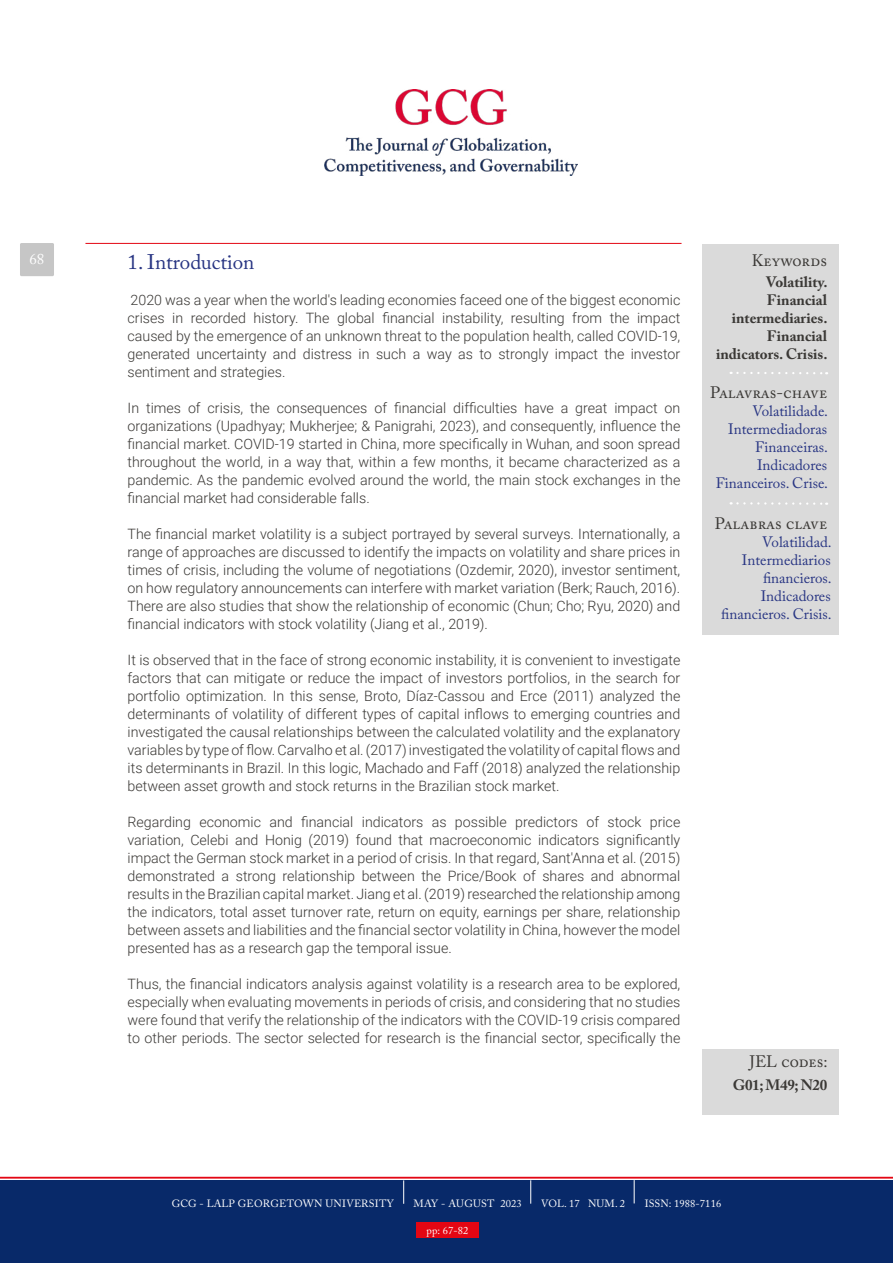
<style>
.page{position:relative;width:893px;height:1263px;background:#fff}
.page>*{position:absolute;margin:0;border:0;box-sizing:border-box;transform-origin:0 0}
.t1{font:21px "Adobe Caslon Pro";color:#283583}
.t2{font:16.5px "Adobe Caslon Pro";color:#3a3835}
.t3{font:15px/18px "Adobe Caslon Pro";color:#283583;text-align:right}
.t4{font:700 15px/18px "Adobe Caslon Pro";color:#3a3835;text-align:right}
.t5{font:700 15px "Adobe Caslon Pro";letter-spacing:-.02em;color:#3a3835}
.t6{font:15px "Adobe Caslon Pro";color:#fff}
.t7{font:300 14.25px/18px "Roboto";color:#3a3835;text-align:justify}
.t8{font:10.5px "Adobe Caslon Pro";letter-spacing:.01em;color:#fff}
</style>
<div class="page">
<hr style="left:85px;top:243px;width:596px;height:1px;background:#e30613">
<div style="left:0;top:1180px;width:893px;height:83px;background:#082969"></div>
<div style="left:20px;top:243px;width:34px;height:33px;background:#c6c6c6;border-radius:2px"></div>
<img style="left:325px;top:89px;width:253px;height:87px">
<div style="left:702px;top:1049px;width:137px;height:65px;background:#dadada"></div>
<svg style="left:0;top:1177px;width:893px;height:27px"></svg>
<div style="left:702px;top:244px;width:137px;height:390px;background:#dadada"></div>
<svg style="left:731px;top:372px;width:96px;height:2px"></svg>
<svg style="left:731px;top:502px;width:96px;height:3px"></svg>
<div style="left:416px;top:1222px;width:63px;height:15px;background:#e30613"></div>
<p class="t6" style="left:29px;top:250px;width:16px">68</p>
<h1 class="t1" style="left:128px;top:250px;width:128px">1. Introduction</h1>
<p class="t7" style="left:128px;top:291px;width:554px">2020 was a year when the world's leading economies faceed one of the biggest economic crises in recorded history. The global financial instability, resulting from the impact caused by the emergence of an unknown threat to the population health, called COVID-19, generated uncertainty and distress in such a way as to strongly impact the investor sentiment and strategies.</p>
<p class="t7" style="left:128px;top:399px;width:554px">In times of crisis, the consequences of financial difficulties have a great impact on organizations (Upadhyay; Mukherjee; &amp; Panigrahi, 2023), and consequently, influence the financial market. COVID-19 started in China, more specifically in Wuhan, and soon spread throughout the world, in a way that, within a few months, it became characterized as a pandemic. As the pandemic evolved around the world, the main stock exchanges in the financial market had considerable falls.</p>
<p class="t7" style="left:128px;top:525px;width:554px">The financial market volatility is a subject portrayed by several surveys. Internationally, a range of approaches are discussed to identify the impacts on volatility and share prices in times of crisis, including the volume of negotiations (Ozdemir, 2020), investor sentiment, on how regulatory announcements can interfere with market variation (Berk; Rauch, 2016).<br>There are also studies that show the relationship of economic (Chun; Cho; Ryu, 2020) and financial indicators with stock volatility (Jiang et al., 2019).</p>
<p class="t7" style="left:128px;top:651px;width:554px">It is observed that in the face of strong economic instability, it is convenient to investigate factors that can mitigate or reduce the impact of investors portfolios, in the search for portfolio optimization. In this sense, Broto, Díaz-Cassou and Erce (2011) analyzed the determinants of volatility of different types of capital inflows to emerging countries and investigated the causal relationships between the calculated volatility and the explanatory variables by type of flow. Carvalho et al. (2017) investigated the volatility of capital flows and its determinants in Brazil. In this logic, Machado and Faff (2018) analyzed the relationship between asset growth and stock returns in the Brazilian stock market.</p>
<p class="t7" style="left:128px;top:813px;width:554px">Regarding economic and financial indicators as possible predictors of stock price variation, Celebi and Honig (2019) found that macroeconomic indicators significantly impact the German stock market in a period of crisis. In that regard, Sant'Anna et al. (2015) demonstrated a strong relationship between the Price/Book of shares and abnormal results in the Brazilian capital market. Jiang et al. (2019) researched the relationship among the indicators, total asset turnover rate, return on equity, earnings per share, relationship between assets and liabilities and the financial sector volatility in China, however the model presented has as a research gap the temporal issue.</p>
<p class="t7" style="left:128px;top:974px;width:554px">Thus, the financial indicators analysis against volatility is a research area to be explored, especially when evaluating movements in periods of crisis, and considering that no studies were found that verify the relationship of the indicators with the COVID-19 crisis compared to other periods. The sector selected for research is the financial sector, specifically the</p>
<p class="t2" style="left:752px;top:250px;width:77px">Keywords</p>
<p class="t4" style="left:716px;top:273px;width:113px">Volatility.<br>Financial intermediaries.<br>Financial indicators. Crisis.</p>
<p class="t2" style="left:710px;top:383px;width:118px">Palavras-chave</p>
<p class="t3" style="left:716px;top:402px;width:114px">Volatilidade.<br>Intermediadoras<br>Financeiras.<br>Indicadores<br>Financeiros. Crise.</p>
<p class="t2" style="left:715px;top:514px;width:114px">Palabras clave</p>
<p class="t3" style="left:721px;top:533px;width:112px">Volatilidad.<br>Intermediarios financieros.<br>Indicadores financieros. Crisis.</p>
<p class="t2" style="left:750px;top:1052px;width:80px">JEL codes:</p>
<p class="t5" style="left:733px;top:1076px;width:96px">G01; M49; N20</p>
<p class="t8" style="left:172px;top:1197px;width:224px">GCG - LALP GEORGETOWN UNIVERSITY</p>
<p class="t8" style="left:414px;top:1197px;width:110px">MAY - AUGUST 2023</p>
<p class="t8" style="left:541px;top:1197px;width:85px">VOL. 17 NUM. 2</p>
<p class="t8" style="left:645px;top:1197px;width:78px">ISSN: 1988-7116</p>
<p class="t8" style="left:426px;top:1224px;width:43px">pp: 67-82</p>
</div>
